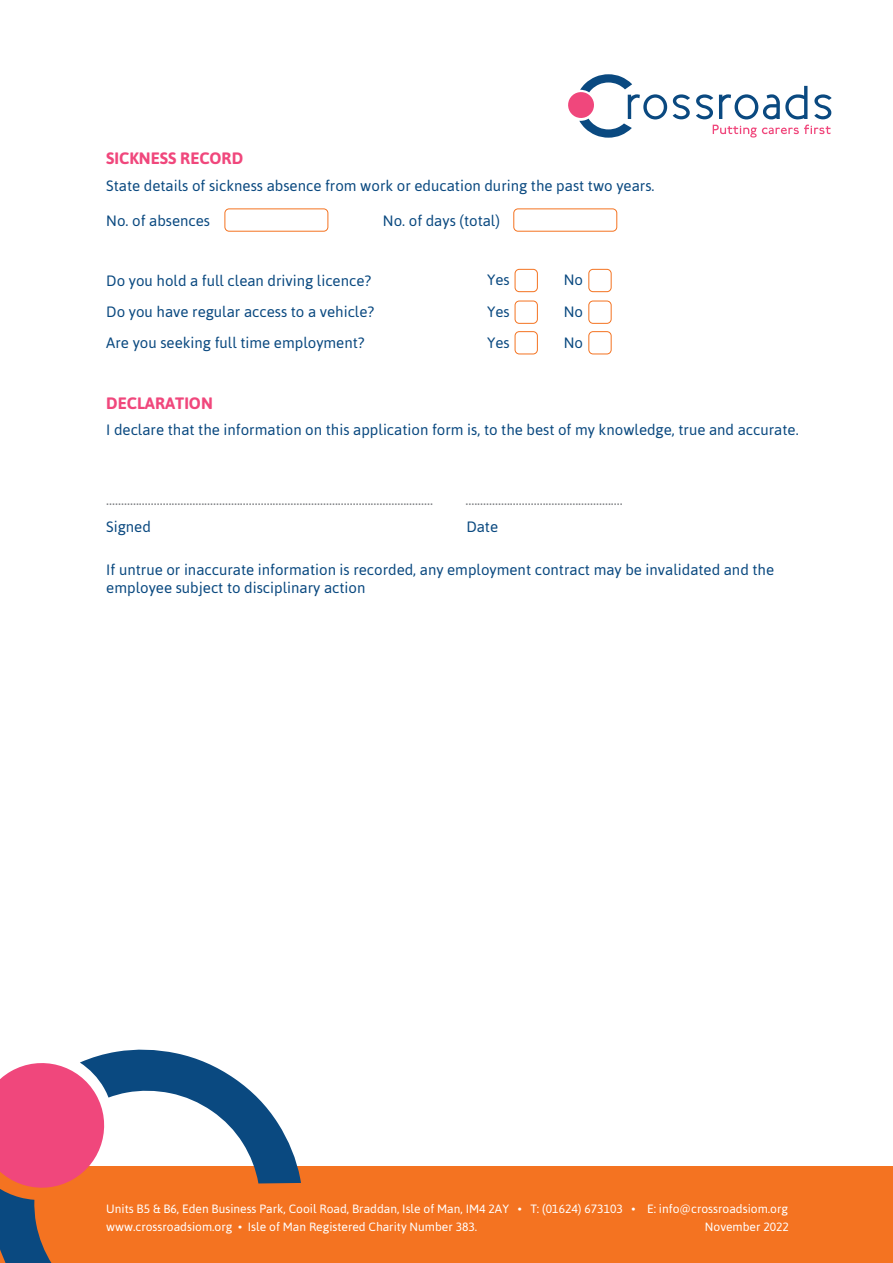
<style>
.page{position:relative;width:893px;height:1263px;background:#fff}
.page>*{position:absolute;margin:0;border:0;box-sizing:border-box;transform-origin:0 0}
.t1{font:700 16.5px "Asap";color:#f0477c}
.t2{font:15px/18px "Asap";color:#0a4980}
.t3{font:15px "Asap";color:#808285}
.t4{font:12px "Asap";color:#fff}
</style>
<div class="page">
<div style="left:0;top:1167px;width:893px;height:96px;background:#f47321"></div>
<svg style="left:0;top:1049px;width:301px;height:214px"></svg>
<svg style="left:713px;top:125px;width:117px;height:13px"></svg>
<svg style="left:673px;top:94px;width:17px;height:25px"></svg>
<svg style="left:696px;top:94px;width:17px;height:25px"></svg>
<svg style="left:719px;top:86px;width:88px;height:33px"></svg>
<svg style="left:814px;top:94px;width:18px;height:25px"></svg>
<svg style="left:568px;top:74px;width:99px;height:64px"></svg>
<div style="left:515px;top:269px;width:23px;height:23px;border:1px solid #f47321;border-radius:4px"></div>
<div style="left:588px;top:269px;width:23px;height:23px;border:1px solid #f47321;border-radius:4px"></div>
<div style="left:515px;top:301px;width:23px;height:23px;border:1px solid #f47321;border-radius:4px"></div>
<div style="left:588px;top:301px;width:23px;height:23px;border:1px solid #f47321;border-radius:4px"></div>
<div style="left:515px;top:331px;width:23px;height:23px;border:1px solid #f47321;border-radius:4px"></div>
<div style="left:588px;top:331px;width:23px;height:23px;border:1px solid #f47321;border-radius:4px"></div>
<div style="left:225px;top:208px;width:103px;height:24px;border:1px solid #f47321;border-radius:4px"></div>
<div style="left:513px;top:208px;width:104px;height:24px;border:1px solid #f47321;border-radius:4px"></div>
<p class="t1" style="left:106px;top:149px;width:138px">SICKNESS RECORD</p>
<p class="t2" style="left:106px;top:176px;width:550px">State details of sickness absence from work or education during the past two years.</p>
<p class="t2" style="left:106px;top:211px;width:105px">No. of absences</p>
<p class="t2" style="left:383px;top:211px;width:119px">No. of days (total)</p>
<p class="t2" style="left:106px;top:272px;width:266px">Do you hold a full clean driving licence?</p>
<p class="t2" style="left:106px;top:303px;width:269px">Do you have regular access to a vehicle?</p>
<p class="t2" style="left:106px;top:333px;width:260px">Are you seeking full time employment?</p>
<p class="t2" style="left:487px;top:271px;width:24px">Yes</p>
<p class="t2" style="left:564px;top:271px;width:21px">No</p>
<p class="t2" style="left:487px;top:303px;width:24px">Yes</p>
<p class="t2" style="left:564px;top:303px;width:21px">No</p>
<p class="t2" style="left:487px;top:333px;width:24px">Yes</p>
<p class="t2" style="left:564px;top:333px;width:21px">No</p>
<p class="t1" style="left:106px;top:393px;width:108px">DECLARATION</p>
<p class="t2" style="left:106px;top:421px;width:694px">I declare that the information on this application form is, to the best of my knowledge, true and accurate.</p>
<p class="t3" style="left:106px;top:491px;width:328px">..............................................................................................................</p>
<p class="t3" style="left:465px;top:491px;width:159px">.....................................................</p>
<p class="t2" style="left:106px;top:517px;width:46px">Signed</p>
<p class="t2" style="left:466px;top:517px;width:33px">Date</p>
<p class="t2" style="left:106px;top:561px;width:669px">If untrue or inaccurate information is recorded, any employment contract may be invalidated and the employee subject to disciplinary action</p>
<p class="t4" style="left:106px;top:1201px;width:683px">Units B5 &amp; B6, Eden Business Park, Cooil Road, Braddan, Isle of Man, IM4 2AY • T: (01624) 673103 • E: info@crossroadsiom.org</p>
<p class="t4" style="left:106px;top:1220px;width:373px">www.crossroadsiom.org • Isle of Man Registered Charity Number 383.</p>
<p class="t4" style="left:705px;top:1220px;width:86px">November 2022</p>
</div>
